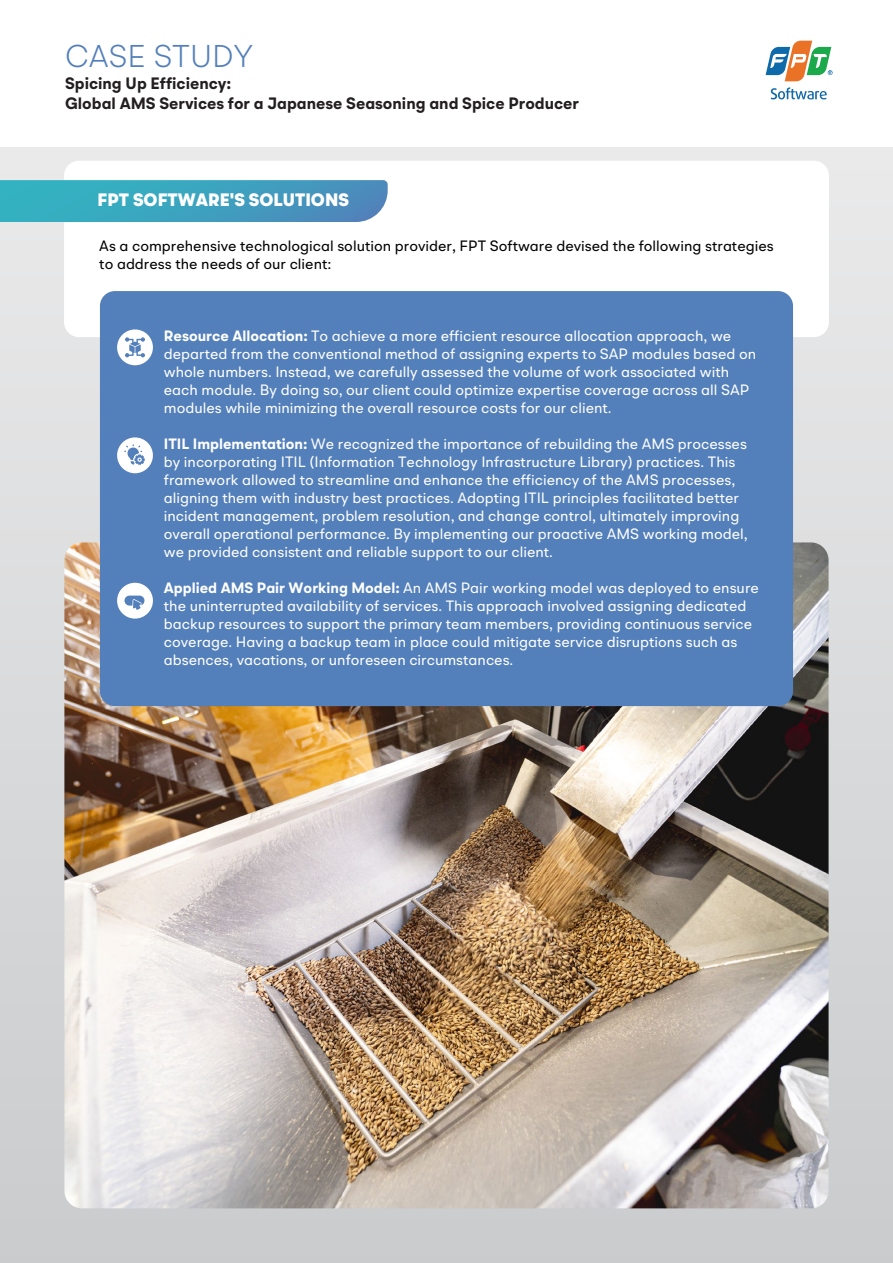
<style>
.page{position:relative;width:893px;height:1263px;background:#fff}
.page>*{position:absolute;margin:0;border:0;box-sizing:border-box;transform-origin:0 0}
.t1{font:300 31.5px "BR Omega VN";color:#537fba}
.t2{font:900 18px "BR Omega VN";color:#fff}
.t3{font:700 16.5px/19.8px "BR Omega VN";color:#231f20}
.t4{font:15px/18px "BR Omega VN";color:#fff}
.t5{font:15px/18px "BR Omega VN";color:#000}
.s1{font-weight:700}
</style>
<div class="page">
<div style="left:0;top:148px;width:893px;height:1115px;background:linear-gradient(to bottom,#eaeaeb,#c9cbcc)"></div>
<img style="left:64px;top:542px;width:765px;height:666px">
<svg style="left:771px;top:87px;width:56px;height:13px"></svg>
<svg style="left:766px;top:41px;width:66px;height:40px"></svg>
<div style="left:64px;top:161px;width:765px;height:176px;background:#fff;border-radius:15px"></div>
<svg style="left:0;top:180px;width:388px;height:42px;background:#40a2bf"></svg>
<div style="left:100px;top:291px;width:693px;height:415px;background:#537fba;border-radius:15px"></div>
<div style="left:117px;top:329px;width:36px;height:36px;background:#fff;border-radius:50%"></div>
<div style="left:117px;top:437px;width:36px;height:36px;background:#fff;border-radius:50%"></div>
<div style="left:117px;top:583px;width:36px;height:36px;background:#fff;border-radius:50%"></div>
<svg style="left:124px;top:596px;width:20px;height:14px"></svg>
<svg style="left:124px;top:444px;width:21px;height:21px"></svg>
<svg style="left:125px;top:337px;width:20px;height:20px"></svg>
<h1 class="t1" style="left:65px;top:32px;width:189px">CASE STUDY</h1>
<p class="t3" style="left:65px;top:72px;width:515px">Spicing Up Efficiency:<br>Global AMS Services for a Japanese Seasoning and Spice Producer</p>
<p class="t2" style="left:98px;top:185px;width:253px">FPT SOFTWARE'S SOLUTIONS</p>
<p class="t5" style="left:99px;top:236px;width:676px">As a comprehensive technological solution provider, FPT Software devised the following strategies to address the needs of our client:</p>
<p class="t4" style="left:164px;top:325px;width:594px"><span class="s1">Resource Allocation:</span> To achieve a more efficient resource allocation approach, we departed from the conventional method of assigning experts to SAP modules based on whole numbers. Instead, we carefully assessed the volume of work associated with each module. By doing so, our client could optimize expertise coverage across all SAP modules while minimizing the overall resource costs for our client.</p>
<p class="t4" style="left:164px;top:433px;width:585px"><span class="s1">ITIL Implementation:</span> We recognized the importance of rebuilding the AMS processes by incorporating ITIL (Information Technology Infrastructure Library) practices. This framework allowed to streamline and enhance the efficiency of the AMS processes, aligning them with industry best practices. Adopting ITIL principles facilitated better incident management, problem resolution, and change control, ultimately improving overall operational performance. By implementing our proactive AMS working model, we provided consistent and reliable support to our client.</p>
<p class="t4" style="left:164px;top:577px;width:596px"><span class="s1">Applied AMS Pair Working Model:</span> An AMS Pair working model was deployed to ensure the uninterrupted availability of services. This approach involved assigning dedicated backup resources to support the primary team members, providing continuous service coverage. Having a backup team in place could mitigate service disruptions such as absences, vacations, or unforeseen circumstances.</p>
</div>
